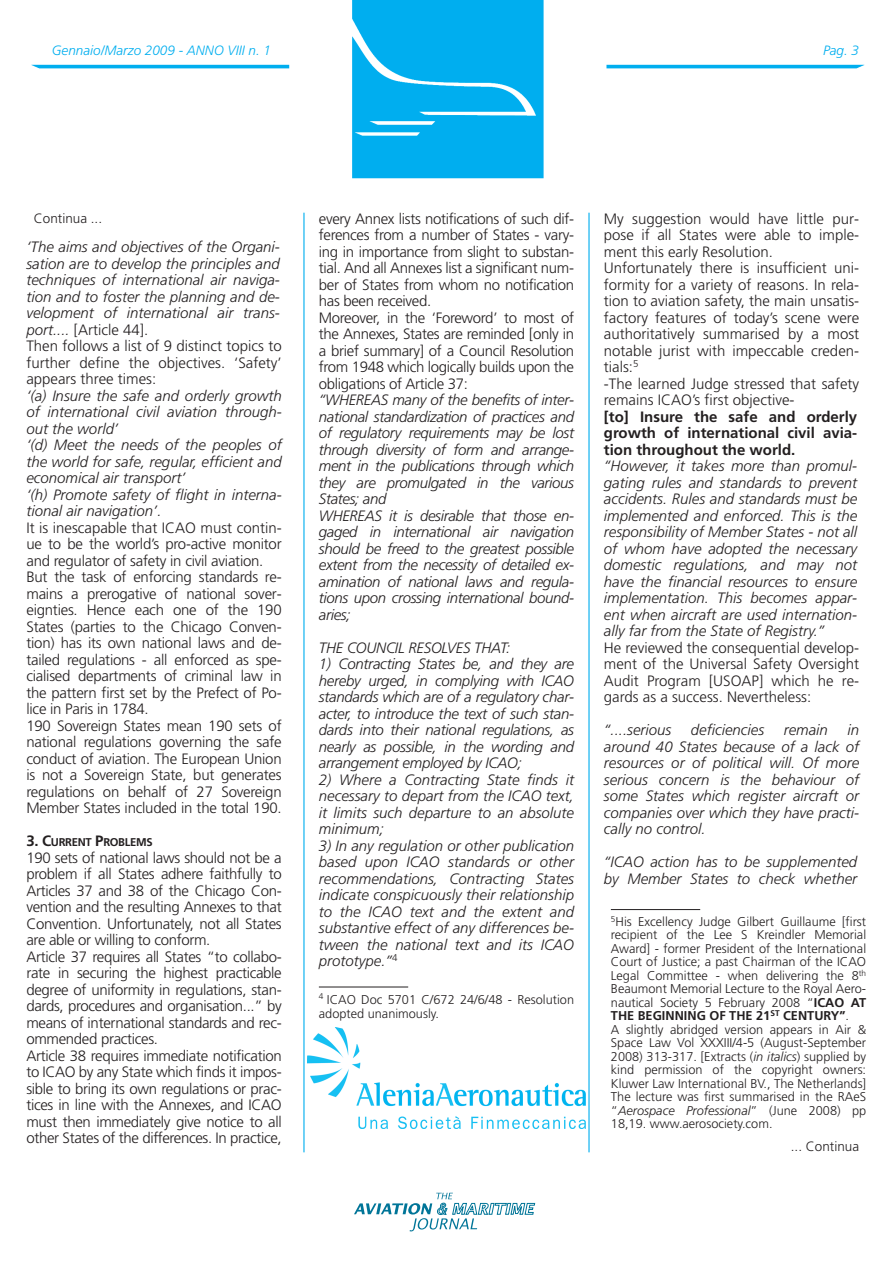
<style>
.page{position:relative;width:893px;height:1263px;background:#fff}
.page>*{position:absolute;margin:0;border:0;box-sizing:border-box;transform-origin:0 0}
.t1{font:italic 300 15px/16.5px "Frutiger";color:#231f20;text-align:justify}
.t2{font:300 15px/16.5px "Frutiger";letter-spacing:-.02em;color:#231f20}
.t3{font:italic 300 15px/16.5px "Frutiger";letter-spacing:-.02em;color:#231f20}
.t4{font:300 15px/16.5px "Frutiger";color:#231f20}
.t5{font:700 15px/16.5px "Frutiger";color:#231f20;text-align:justify}
.t6{font:italic 300 13.5px "Frutiger";color:#00aeef}
.t7{font:300 13.5px "Frutiger";color:#231f20}
.t8{font:300 12.75px/13.5px "Frutiger";color:#231f20}
.t9{font:700 11.25px "Frutiger";letter-spacing:-.03em;color:#231f20}
.s1{font-style:normal}
.s2{font-size:15px}
.s3{font-weight:700}
.s4{font-style:italic}
</style>
<div class="page">
<img style="left:307px;top:1028px;width:278px;height:101px">
<img style="left:31px;top:0;width:834px;height:179px">
<svg style="left:354px;top:1193px;width:181px;height:38px"></svg>
<hr style="left:588px;top:213px;width:1px;height:939px;background:#00aeef">
<hr style="left:303px;top:213px;width:1px;height:939px;background:#00aeef">
<hr style="left:319px;top:987px;width:89px;height:1px;background:#231f20">
<hr style="left:611px;top:909px;width:89px;height:1px;background:#231f20">
<p class="t6" style="left:52px;top:45px;width:221px">Gennaio/Marzo 2009 - ANNO VIII n. 1</p>
<p class="t6" style="left:823px;top:45px;width:38px">Pag. 3</p>
<p class="t2" style="left:319px;top:211px;width:257px">every Annex lists notifications of such dif&shy;ferences from a number of States - vary&shy;ing in importance from slight to substan&shy;tial. And all Annexes list a significant num&shy;ber of States from whom no notification has been received.<br>Moreover, in the ‘Foreword’ to most of the Annexes, States are reminded [only in a brief summary] of a Council Resolution from 1948 which logically builds upon the obligations of Article 37:</p>
<p class="t3" style="left:319px;top:393px;width:257px">“WHEREAS many of the benefits of inter&shy;national standardization of practices and of regulatory requirements may be lost through diversity of form and arrange&shy;ment in the publications through which they are promulgated in the various States; and<br>WHEREAS it is desirable that those en&shy;gaged in international air navigation should be freed to the greatest possible extent from the necessity of detailed ex&shy;amination of national laws and regula&shy;tions upon crossing international bound&shy;aries;</p>
<p class="t1" style="left:319px;top:640px;width:193px">THE COUNCIL RESOLVES THAT:</p>
<p class="t1" style="left:319px;top:657px;width:257px">1) Contracting States be, and they are hereby urged, in complying with ICAO standards which are of a regulatory char&shy;acter, to introduce the text of such stan&shy;dards into their national regulations, as nearly as possible, in the wording and arrangement employed by ICAO;</p>
<p class="t1" style="left:319px;top:772px;width:257px">2) Where a Contracting State finds it necessary to depart from the ICAO text, it limits such departure to an absolute minimum;</p>
<p class="t1" style="left:319px;top:838px;width:257px">3) In any regulation or other publication based upon ICAO standards or other recommendations, Contracting States indicate conspicuously their relationship to the ICAO text and the extent and substantive effect of any differences be&shy;tween the national text and its ICAO prototype.”<sup>4</sup></p>
<p class="t7" style="left:34px;top:212px;width:70px">Continua ...</p>
<p class="t4" style="left:604px;top:211px;width:257px">My suggestion would have little pur&shy;pose if all States were able to imple&shy;ment this early Resolution.<br>Unfortunately there is insufficient uni&shy;formity for a variety of reasons. In rela&shy;tion to aviation safety, the main unsatis&shy;factory features of today’s scene were authoritatively summarised by a most notable jurist with impeccable creden&shy;tials:<sup>5<br></sup>-The learned Judge stressed that safety remains ICAO’s first objective-</p>
<p class="t5" style="left:604px;top:409px;width:255px">[to] Insure the safe and orderly growth of international civil avia&shy;tion throughout the world.</p>
<p class="t1" style="left:604px;top:459px;width:255px">“However, it takes more than promul&shy;gating rules and standards to prevent accidents. Rules and standards must be implemented and enforced. This is the responsibility of Member States - not all of whom have adopted the necessary domestic regulations, and may not have the financial resources to ensure implementation. This becomes appar&shy;ent when aircraft are used internation&shy;ally far from the State of Registry.”</p>
<p class="t2" style="left:604px;top:640px;width:257px;text-align:justify">He reviewed the consequential develop&shy;ment of the Universal Safety Oversight Audit Program [USOAP] which he re&shy;gards as a success. Nevertheless:</p>
<p class="t1" style="left:604px;top:723px;width:69px">“....serious</p>
<p class="t1" style="left:691px;top:723px;width:75px">deficiencies</p>
<p class="t1" style="left:783px;top:723px;width:46px">remain</p>
<p class="t1" style="left:26px;top:240px;width:257px;text-align:left">‘The aims and objectives of the Organi&shy;sation are to develop the principles and techniques of international air naviga&shy;tion and to foster the planning and de&shy;velopment of international air trans&shy;port.... <span class="s1">[Article 44].<br>Then follows a list of 9 distinct topics to further define the objectives. ‘Safety’ appears three times:</span></p>
<p class="t1" style="left:26px;top:388px;width:257px;text-align:left">‘(a) Insure the safe and orderly growth of international civil aviation through&shy;out the world’<br>‘(d) Meet the needs of the peoples of the world for safe, regular, efficient and economical air transport’<br>‘(h) Promote safety of flight in interna&shy;tional air navigation’.</p>
<p class="t2" style="left:26px;top:520px;width:257px">It is inescapable that ICAO must contin&shy;ue to be the world’s pro-active monitor and regulator of safety in civil aviation.<br>But the task of enforcing standards re&shy;mains a prerogative of national sover&shy;eignties. Hence each one of the 190<br>States (parties to the Chicago Conven&shy;tion) has its own national laws and de&shy;tailed regulations - all enforced as spe&shy;cialised departments of criminal law in the pattern first set by the Prefect of Po&shy;lice in Paris in 1784.<br>190 Sovereign States mean 190 sets of national regulations governing the safe conduct of aviation. The European Union is not a Sovereign State, but generates regulations on behalf of 27 Sovereign Member States included in the total 190.</p>
<p class="t9" style="left:26px;top:838px;width:128px"><span class="s2">3. C</span>URRENT <span class="s2">P</span>ROBLEMS</p>
<p class="t2" style="left:26px;top:850px;width:257px">190 sets of national laws should not be a problem if all States adhere faithfully to Articles 37 and 38 of the Chicago Con&shy;vention and the resulting Annexes to that Convention. Unfortunately, not all States are able or willing to conform.<br>Article 37 requires all States “to collabo&shy;rate in securing the highest practicable degree of uniformity in regulations, stan&shy;dards, procedures and organisation...” by means of international standards and rec&shy;ommended practices.<br>Article 38 requires immediate notification to ICAO by any State which finds it impos&shy;sible to bring its own regulations or prac&shy;tices in line with the Annexes, and ICAO must then immediately give notice to all other States of the differences. In practice,</p>
<p class="t1" style="left:604px;top:723px;width:257px;text-indent:243px">in around 40 States because of a lack of resources or of political will. Of more serious concern is the behaviour of some States which register aircraft or companies over which they have practi&shy;cally no control.</p>
<p class="t1" style="left:604px;top:855px;width:255px">“ICAO action has to be supplemented by Member States to check whether</p>
<p class="t8" style="left:611px;top:915px;width:257px"><sup>5</sup>His Excellency Judge Gilbert Guillaume [first recipient of the Lee S Kreindler Memorial Award] - former President of the International Court of Justice; a past Chairman of the ICAO Legal Committee - when delivering the 8<sup>th </sup>Beaumont Memorial Lecture to the Royal Aero&shy;nautical Society 5 February 2008 “<span class="s3">ICAO AT THE BEGINNING OF THE 21</span><sup>ST</sup> <span class="s3">CENTURY”</span>.<br>A slightly abridged version appears in Air &amp; Space Law Vol XXXIII/4-5 (August-September 2008) 313-317. [Extracts (<span class="s4">in italics</span>) supplied by kind permission of the copyright owners:<br>Kluwer Law International BV., The Netherlands] The lecture was first summarised in the RAeS “<span class="s4">Aerospace Professional</span>” (June 2008) pp 18,19. www.aerosociety.com.</p>
<p class="t8" style="left:319px;top:993px;width:257px;line-height:14.2px"><sup>4</sup> ICAO Doc 5701 C/672 24/6/48 - Resolution adopted unanimously.</p>
<p class="t7" style="left:790px;top:1141px;width:70px">... Continua</p>
</div>
